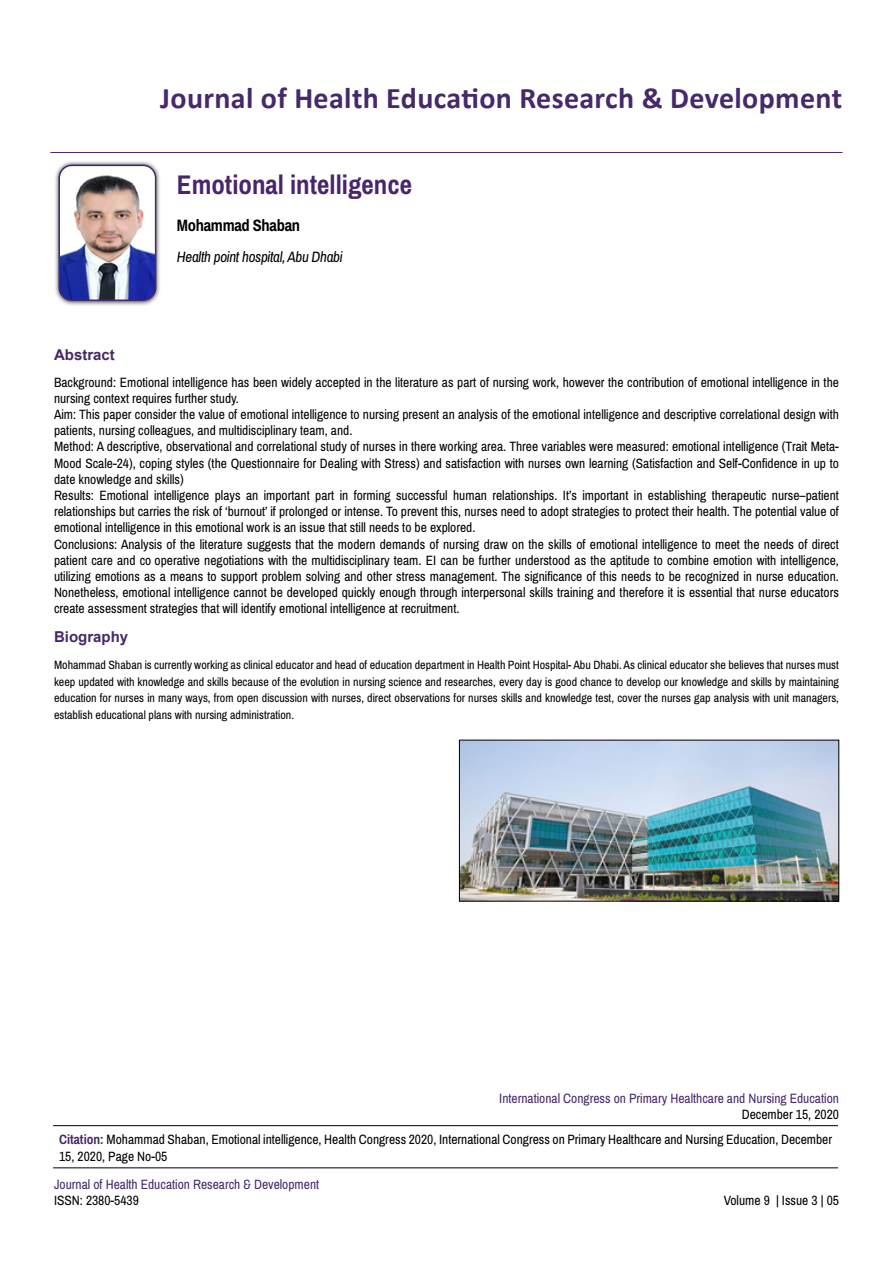
<style>
.page{position:relative;width:893px;height:1263px;background:#fff}
.page>*{position:absolute;margin:0;border:0;box-sizing:border-box;transform-origin:0 0}
.t1{font:700 30px "Calibri";letter-spacing:.01em;color:#46296b}
.t2{font:700 27px "Archivo Narrow";color:#49256b}
.t3{font:700 16.5px "Archivo Narrow";letter-spacing:-.02em;color:#000}
.t4{font:italic 15px "Archivo Narrow";letter-spacing:-.02em;color:#000}
.t5{font:700 15px "Arial";color:#46296b}
.t6{font:13.5px/16.2px "Archivo Narrow";color:#000}
.t7{font:13.5px "Archivo Narrow";color:#46296b}
.t8{font:12px/16.5px "Archivo Narrow";color:#000;text-align:justify}
.s1{font-weight:700;color:#46296b}
.s2{font-weight:700;color:#4d4d4f}
</style>
<div class="page">
<hr style="left:50px;top:152px;width:793px;height:1px;background:#46296b">
<svg style="left:55px;top:161px;width:105px;height:144px;background:#c7c5ca"></svg>
<img style="left:59px;top:166px;width:97px;height:134px">
<div style="left:59px;top:165px;width:97px;height:136px;border:2px solid #46296b;border-radius:13px"></div>
<hr style="left:53px;top:1125px;width:785px;height:1px;background:#000">
<hr style="left:53px;top:1167px;width:785px;height:1px;background:#000">
<img style="left:461px;top:742px;width:376px;height:157px">
<div style="left:459px;top:740px;width:380px;height:161px;border:1px solid #000"></div>
<h1 class="t1" style="left:160px;top:77px;width:683px">Journal of Health Education Research &amp; Development</h1>
<h2 class="t2" style="left:177px;top:168px;width:237px">Emotional intelligence</h2>
<p class="t3" style="left:177px;top:216px;width:125px">Mohammad Shaban</p>
<p class="t4" style="left:177px;top:248px;width:167px">Health point hospital, Abu Dhabi</p>
<p class="t5" style="left:54px;top:344px;width:62px">Abstract</p>
<p class="t6" style="left:54px;top:374px;width:786px">Background: Emotional intelligence has been widely accepted in the literature as part of nursing work, however the contribution of emotional intelligence in the nursing context requires further study.<br>Aim: This paper consider the value of emotional intelligence to nursing present an analysis of the emotional intelligence and descriptive correlational design with patients, nursing colleagues, and multidisciplinary team, and.<br>Method: A descriptive, observational and correlational study of nurses in there working area. Three variables were measured: emotional intelligence (Trait Meta-Mood Scale-24), coping styles (the Questionnaire for Dealing with Stress) and satisfaction with nurses own learning (Satisfaction and Self-Confidence in up to date knowledge and skills)<br>Results: Emotional intelligence plays an important part in forming successful human relationships. It’s important in establishing therapeutic nurse–patient relationships but carries the risk of ‘burnout’ if prolonged or intense. To prevent this, nurses need to adopt strategies to protect their health. The potential value of emotional intelligence in this emotional work is an issue that still needs to be explored.<br>Conclusions: Analysis of the literature suggests that the modern demands of nursing draw on the skills of emotional intelligence to meet the needs of direct patient care and co‐operative negotiations with the multidisciplinary team. EI can be further understood as the aptitude to combine emotion with intelligence, utilizing emotions as a means to support problem solving and other stress management. The significance of this needs to be recognized in nurse education.<br>Nonetheless, emotional intelligence cannot be developed quickly enough through interpersonal skills training and therefore it is essential that nurse educators create assessment strategies that will identify emotional intelligence at recruitment.</p>
<p class="t5" style="left:54px;top:626px;width:76px">Biography</p>
<p class="t8" style="left:54px;top:657px;width:787px">Mohammad Shaban is currently working as clinical educator and head of education department in Health Point Hospital- Abu Dhabi. As clinical educator she believes that nurses must keep updated with knowledge and skills because of the evolution in nursing science and researches, every day is good chance to develop our knowledge and skills by maintaining education for nurses in many ways, from open discussion with nurses, direct observations for nurses skills and knowledge test, cover the nurses gap analysis with unit managers, establish educational plans with nursing administration.</p>
<p class="t7" style="left:499px;top:1090px;width:341px">International Congress on Primary Healthcare and Nursing Education</p>
<p class="t6" style="left:742px;top:1107px;width:99px">December 15, 2020</p>
<p class="t6" style="left:59px;top:1132px;width:774px"><span class="s1">Citation</span><span class="s2">:</span> Mohammad Shaban, Emotional intelligence, Health Congress 2020, International Congress on Primary Healthcare and Nursing Education, December<br>15, 2020, Page No-05</p>
<p class="t7" style="left:54px;top:1176px;width:267px">Journal of Health Education Research &amp; Development</p>
<p class="t6" style="left:54px;top:1192px;width:86px">ISSN: 2380-5439</p>
<p class="t6" style="left:724px;top:1192px;width:117px">Volume 9 | Issue 3 | 05</p>
</div>
